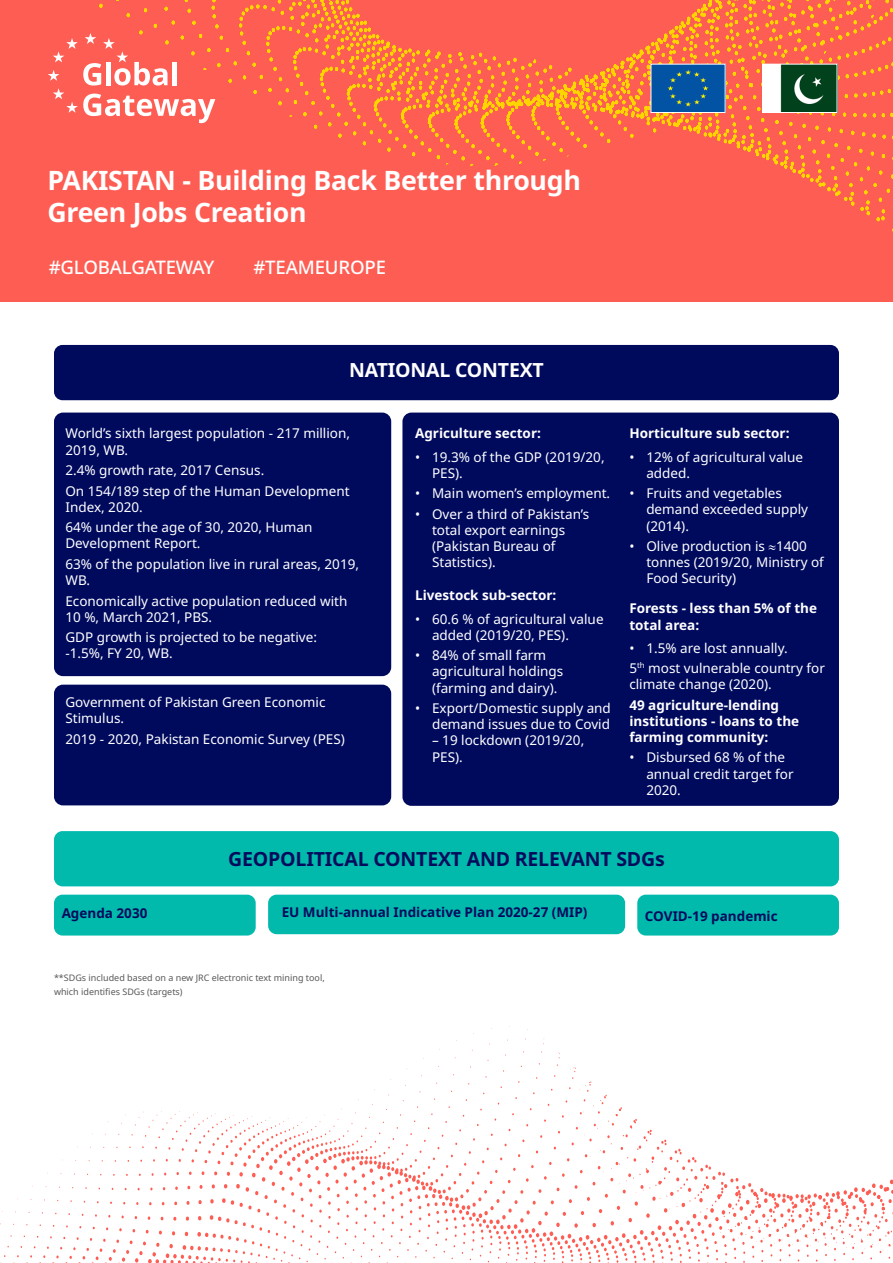
<style>
.page{position:relative;width:893px;height:1263px;background:#fff}
.page>*{position:absolute;margin:0;border:0;box-sizing:border-box;transform-origin:0 0}
.t1{font:700 26.7px "Noto Sans";letter-spacing:-.01em;color:#fff}
.t2{font:700 19.5px "Noto Sans";letter-spacing:-.01em;color:#000b5d}
.t3{font:700 19.5px "Noto Sans";letter-spacing:-.01em;color:#fff}
.t4{font:500 18.6px "Noto Sans";letter-spacing:-.01em;color:#fff}
.t5{font:13.5px/16.2px "Noto Sans";color:#fff}
.t6{font:700 13.5px/16.2px "Noto Sans";color:#fff}
.t7{font:700 13.5px "Noto Sans";color:#000a5d}
.t8{font:9px/14.2px "Noto Sans";color:#57585a}
</style>
<div class="page">
<svg style="left:0;top:1026px;width:893px;height:237px"></svg>
<div style="left:0;top:0;width:893px;height:302px;background:#fe5d53"></div>
<svg style="left:99px;top:0;width:794px;height:232px"></svg>
<svg style="left:48px;top:33px;width:167px;height:90px"></svg>
<div style="left:54px;top:345px;width:785px;height:55px;background:#000a5d;border-radius:9px"></div>
<div style="left:54px;top:831px;width:785px;height:55px;background:#01baac;border-radius:9px"></div>
<div style="left:54px;top:413px;width:337px;height:263px;background:#000a5d;border-radius:9px"></div>
<div style="left:54px;top:685px;width:337px;height:120px;background:#000a5d;border-radius:9px"></div>
<div style="left:54px;top:895px;width:202px;height:40px;background:#01baac;border-radius:9px"></div>
<div style="left:637px;top:895px;width:202px;height:40px;background:#01baac;border-radius:9px"></div>
<div style="left:268px;top:895px;width:357px;height:39px;background:#01baac;border-radius:9px"></div>
<div style="left:402px;top:413px;width:437px;height:393px;background:#000a5d;border-radius:9px"></div>
<div style="left:651px;top:64px;width:74px;height:48px;background:#0353a5"></div>
<svg style="left:668px;top:70px;width:40px;height:36px"></svg>
<div style="left:651px;top:64px;width:74px;height:49px;border:1px solid #fff"></div>
<img style="left:764px;top:66px;width:71px;height:45px">
<div style="left:762px;top:64px;width:75px;height:49px;border:1px solid #fff"></div>
<p class="t1" style="left:47px;top:165px;width:535px">PAKISTAN - Building Back Better through</p>
<p class="t1" style="left:47px;top:197px;width:261px">Green Jobs Creation</p>
<p class="t4" style="left:49px;top:254px;width:167px">#GLOBALGATEWAY</p>
<p class="t4" style="left:253px;top:254px;width:134px">#TEAMEUROPE</p>
<p class="t3" style="left:349px;top:359px;width:196px">NATIONAL CONTEXT</p>
<p class="t5" style="left:65px;top:426px;width:286px">World’s sixth largest population - 217 million,<br>2019, WB.</p>
<p class="t5" style="left:65px;top:462px;width:200px">2.4% growth rate, 2017 Census.</p>
<p class="t5" style="left:65px;top:483px;width:286px">On 154/189 step of the Human Development<br>Index, 2020.</p>
<p class="t5" style="left:65px;top:519px;width:248px">64% under the age of 30, 2020, Human<br>Development Report.</p>
<p class="t5" style="left:65px;top:556px;width:295px">63% of the population live in rural areas, 2019,<br>WB.</p>
<p class="t5" style="left:65px;top:593px;width:283px">Economically active population reduced with<br>10 %, March 2021, PBS.</p>
<p class="t5" style="left:65px;top:629px;width:253px">GDP growth is projected to be negative: -1.5%, FY 20, WB.</p>
<p class="t5" style="left:65px;top:694px;width:262px">Government of Pakistan Green Economic<br>Stimulus.</p>
<p class="t5" style="left:65px;top:731px;width:281px">2019 - 2020, Pakistan Economic Survey (PES)</p>
<p class="t6" style="left:415px;top:426px;width:127px">Agriculture sector:</p>
<p class="t6" style="left:629px;top:426px;width:162px">Horticulture sub sector:</p>
<p class="t5" style="left:432px;top:449px;width:174px;text-indent:-17px">• 19.3% of the GDP (2019/20,<br>PES).</p>
<p class="t5" style="left:415px;top:485px;width:197px">• Main women’s employment.</p>
<p class="t5" style="left:432px;top:506px;width:159px;text-indent:-17px">• Over a third of Pakistan’s total export earnings (Pakistan Bureau of<br>Statistics).</p>
<p class="t6" style="left:415px;top:588px;width:143px">Livestock sub-sector:</p>
<p class="t5" style="left:432px;top:611px;width:173px;text-indent:-17px">• 60.6 % of agricultural value added (2019/20, PES).</p>
<p class="t5" style="left:432px;top:647px;width:133px;text-indent:-17px">• 84% of small farm agricultural holdings (farming and dairy).</p>
<p class="t5" style="left:415px;top:700px;width:197px;text-align:right">• Export/Domestic supply and demand issues due to Covid</p>
<p class="t5" style="left:432px;top:733px;width:154px">– 19 lockdown (2019/20,<br>PES).</p>
<p class="t5" style="left:646px;top:449px;width:158px;text-indent:-17px">• 12% of agricultural value added.</p>
<p class="t5" style="left:646px;top:485px;width:163px;text-indent:-17px">• Fruits and vegetables demand exceeded supply (2014).</p>
<p class="t5" style="left:646px;top:538px;width:179px;text-indent:-17px">• Olive production is ≈1400 tonnes (2019/20, Ministry of<br>Food Security)</p>
<p class="t6" style="left:629px;top:600px;width:189px">Forests - less than 5% of the total area:</p>
<p class="t5" style="left:629px;top:640px;width:160px">• 1.5% are lost annually.</p>
<p class="t5" style="left:629px;top:660px;width:197px">5<sup>th</sup> most vulnerable country for climate change (2020).</p>
<p class="t6" style="left:629px;top:697px;width:171px">49 agriculture-lending institutions - loans to the farming community:</p>
<p class="t5" style="left:646px;top:750px;width:149px;text-indent:-17px">• Disbursed 68 % of the annual credit target for<br>2020.</p>
<p class="t2" style="left:228px;top:848px;width:438px">GEOPOLITICAL CONTEXT AND RELEVANT SDGs</p>
<p class="t7" style="left:282px;top:904px;width:307px">EU Multi-annual Indicative Plan 2020-27 (MIP)</p>
<p class="t7" style="left:62px;top:905px;width:87px">Agenda 2030</p>
<p class="t7" style="left:645px;top:908px;width:134px">COVID-19 pandemic</p>
<p class="t8" style="left:54px;top:970px;width:272px">**SDGs included based on a new JRC electronic text mining tool, which identifies SDGs (targets)</p>
</div>
